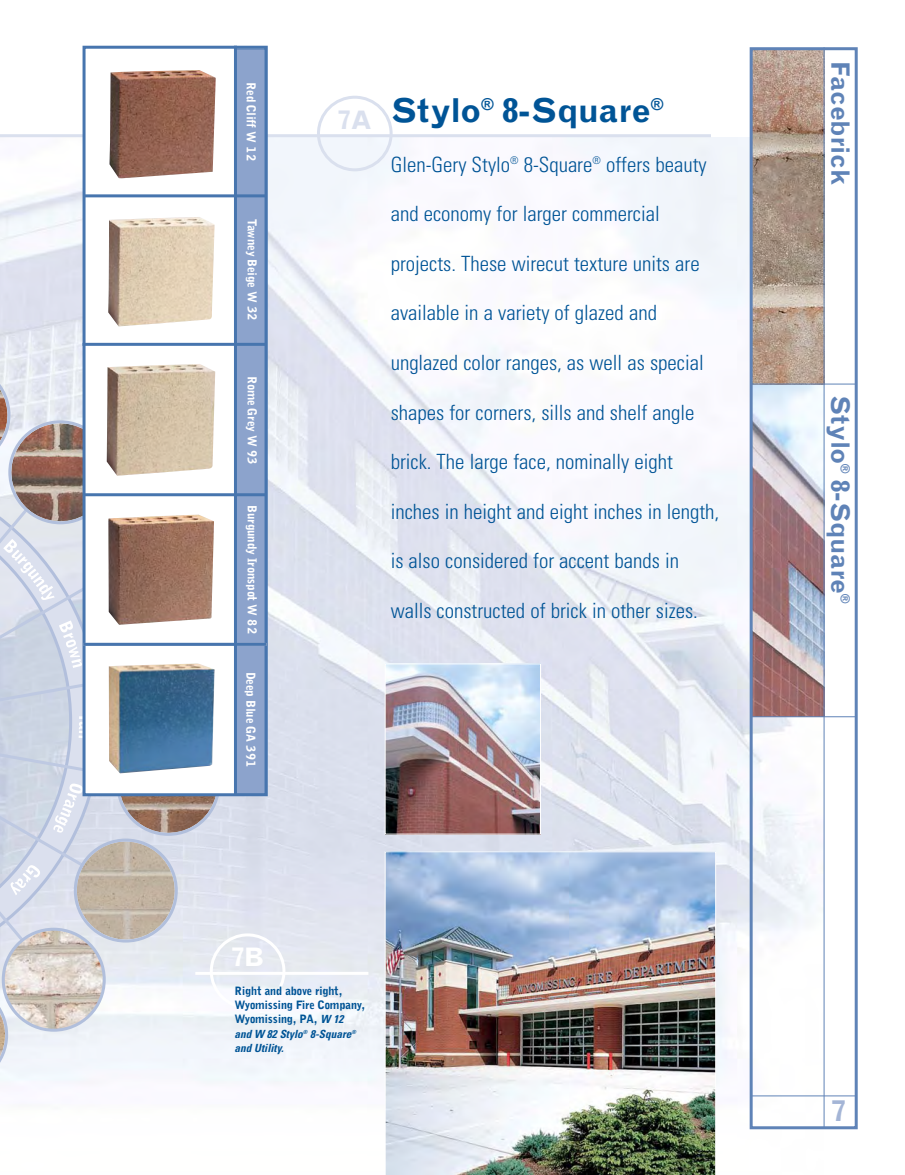
<style>
.page{position:relative;width:905px;height:1175px;background:#fff}
.page>*{position:absolute;margin:0;border:0;box-sizing:border-box;transform-origin:0 0}
.t1{font:700 33px "Grotesque";color:#005496}
.t2{font:700 28.5px "Grotesque";color:#a4b5d6}
.t3{font:700 25.5px "Grotesque";color:#dae0ee}
.t4{font:700 25.5px "Grotesque";color:#fff}
.t5{font:700 25.2px "Grotesque";letter-spacing:-.01em;color:#5f83b7}
.t6{font:300 condensed 21px "Univers";color:#005496}
.t7{font:900 12px "Grotesque";letter-spacing:-.005em;color:#fff}
.t8{font:900 11.25px/14.2px "Grotesque";letter-spacing:-.02em;color:#005496}
.t9{font:italic 700 condensed 11.25px/14.2px "Univers";color:#005496}
.s1{font-family:"Univers";font-weight:700;font-style:italic;font-stretch:condensed}
</style>
<div class="page">
<img style="left:0;top:137px;width:824px;height:1037px">
<img style="left:753px;top:385px;width:70px;height:331px">
<svg style="left:753px;top:51px;width:70px;height:333px;background:#b09a8a"></svg>
<svg style="left:0;top:524px;width:82px;height:188px;background:#d5dbe9"></svg>
<svg style="left:317px;top:96px;width:75px;height:75px"></svg>
<hr style="left:0;top:134px;width:711px;height:3px;background:#dae0ee">
<svg style="left:0;top:363px;width:82px;height:161px;background:#bdb1b0"></svg>
<div style="left:749px;top:47px;width:108px;height:1082px;border:3px solid #5f83b7"></div>
<hr style="left:751px;top:384px;width:105px;height:1px;background:#5f83b7">
<hr style="left:751px;top:1095px;width:105px;height:1px;background:#5f83b7">
<hr style="left:823px;top:47px;width:1px;height:1080px;background:#5f83b7">
<div style="left:84px;top:47px;width:182px;height:747px;background:#fff"></div>
<div style="left:82px;top:46px;width:186px;height:750px;border:3px solid #4775ae"></div>
<div style="left:235px;top:49px;width:30px;height:744px;background:#8ca3cc"></div>
<div style="left:235px;top:49px;width:30px;height:745px;border:1px solid #4775ae"></div>
<img style="left:387px;top:665px;width:151px;height:167px">
<div style="left:385px;top:663px;width:155px;height:171px;border:1px solid #fff"></div>
<img style="left:385px;top:851px;width:330px;height:323px">
<hr style="left:234px;top:46px;width:3px;height:748px;background:#4775ae">
<svg style="left:0;top:712px;width:285px;height:374px"></svg>
<hr style="left:195px;top:971px;width:173px;height:3px;background:#fff">
<hr style="left:82px;top:343px;width:183px;height:3px;background:#4775ae">
<hr style="left:83px;top:194px;width:183px;height:3px;background:#4775ae">
<hr style="left:83px;top:643px;width:183px;height:3px;background:#4775ae">
<hr style="left:84px;top:493px;width:182px;height:3px;background:#4775ae">
<hr style="left:750px;top:716px;width:106px;height:1px;background:#5f83b7">
<div style="left:102px;top:660px;width:114px;height:117px;background:#fff"></div>
<img style="left:109px;top:663px;width:105px;height:110px">
<img style="left:108px;top:514px;width:106px;height:111px">
<img style="left:107px;top:364px;width:108px;height:112px">
<img style="left:108px;top:217px;width:107px;height:109px">
<img style="left:109px;top:70px;width:107px;height:108px">
<p class="t7" style="left:256px;top:82px;width:80px;rotate:90deg">Red Cliff W 12</p>
<p class="t7" style="left:257px;top:219px;width:103px;rotate:90deg">Tawney Beige W 32</p>
<p class="t7" style="left:257px;top:376px;width:90px;rotate:90deg">Rome Grey W 93</p>
<p class="t7" style="left:257px;top:505px;width:130px;rotate:90deg">Burgundy Ironspot W 82</p>
<p class="t7" style="left:255px;top:671px;width:97px;rotate:90deg">Deep Blue GA 391</p>
<p class="t3" style="left:338px;top:110px;width:35px">7A</p>
<h1 class="t1" style="left:390px;top:99px;width:274px">Stylo<sup>®</sup> 8-Square<sup>®</sup></h1>
<p class="t6" style="left:390px;top:157px;width:317px">Glen-Gery Stylo<sup>®</sup> 8-Square<sup>®</sup> offers beauty</p>
<p class="t6" style="left:390px;top:206px;width:270px">and economy for larger commercial</p>
<p class="t6" style="left:390px;top:256px;width:310px">projects. These wirecut texture units are</p>
<p class="t6" style="left:390px;top:305px;width:268px">available in a variety of glazed and</p>
<p class="t6" style="left:390px;top:355px;width:314px">unglazed color ranges, as well as special</p>
<p class="t6" style="left:390px;top:404px;width:305px">shapes for corners, sills and shelf angle</p>
<p class="t6" style="left:390px;top:454px;width:284px">brick. The large face, nominally eight</p>
<p class="t6" style="left:390px;top:503px;width:330px">inches in height and eight inches in length,</p>
<p class="t6" style="left:390px;top:553px;width:290px">is also considered for accent bands in</p>
<p class="t6" style="left:390px;top:602px;width:309px">walls constructed of brick in other sizes.</p>
<p class="t4" style="left:232px;top:947px;width:34px">7B</p>
<p class="t8" style="left:234px;top:984px;width:132px">Right and above right,<br>Wyomissing Fire Company,<br>Wyomissing, PA, <span class="s1">W 12</span></p>
<p class="t9" style="left:234px;top:1027px;width:124px">and W 82 Stylo<sup>®</sup> 8-Square<sup>® </sup>and Utility.</p>
<p class="t5" style="left:849px;top:61px;width:126px;rotate:90deg">Facebrick</p>
<p class="t5" style="left:849px;top:395px;width:210px;rotate:90deg">Stylo<sup>®</sup> 8-Square<sup>®</sup></p>
<h2 class="t2" style="left:831px;top:1100px;width:15px">7</h2>
</div>
